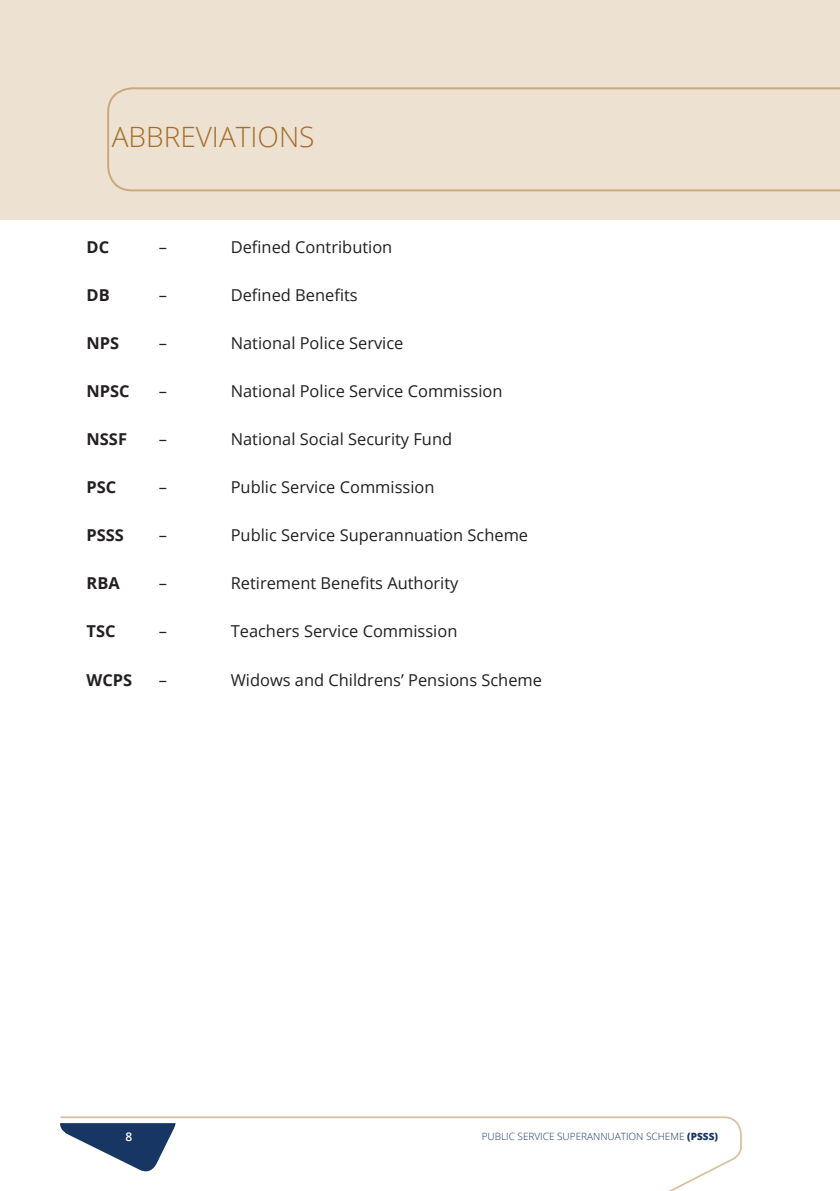
<style>
.page{position:relative;width:840px;height:1191px;background:#fff}
.page>*{position:absolute;margin:0;border:0;box-sizing:border-box;transform-origin:0 0}
.Heading{font:300 28px "Open Sans";color:#a26d28}
.t1{font:16.4px "Open Sans";color:#231f20}
.t2{font:700 16.4px "Open Sans";color:#231f20}
.t3{font:600 12px "Open Sans";color:#fff}
.t4{font:300 10px "Open Sans";color:#183664}
.s1{font-weight:800}
</style>
<div class="page">
<svg style="left:60px;top:1116px;width:682px;height:75px"></svg>
<div style="left:0;top:0;width:839px;height:219px;background:#ede1d1"></div>
<svg style="left:107px;top:87px;width:732px;height:105px"></svg>
<p class="Heading" style="left:112px;top:118px;width:204px">ABBREVIATIONS</p>
<p class="t2" style="left:86px;top:236px;width:24px">DC</p>
<p class="t1" style="left:158px;top:236px;width:10px">–</p>
<p class="t1" style="left:230px;top:236px;width:163px">Defined Contribution</p>
<p class="t2" style="left:86px;top:284px;width:25px">DB</p>
<p class="t1" style="left:158px;top:284px;width:10px">–</p>
<p class="t1" style="left:230px;top:284px;width:128px">Defined Benefits</p>
<p class="t2" style="left:86px;top:332px;width:34px">NPS</p>
<p class="t1" style="left:158px;top:332px;width:10px">–</p>
<p class="t1" style="left:230px;top:332px;width:174px">National Police Service</p>
<p class="t2" style="left:86px;top:380px;width:45px">NPSC</p>
<p class="t1" style="left:158px;top:380px;width:10px">–</p>
<p class="t1" style="left:230px;top:380px;width:273px">National Police Service Commission</p>
<p class="t2" style="left:86px;top:428px;width:42px">NSSF</p>
<p class="t1" style="left:158px;top:428px;width:10px">–</p>
<p class="t1" style="left:230px;top:428px;width:223px">National Social Security Fund</p>
<p class="t2" style="left:86px;top:476px;width:31px">PSC</p>
<p class="t1" style="left:158px;top:476px;width:10px">–</p>
<p class="t1" style="left:230px;top:476px;width:205px">Public Service Commission</p>
<p class="t2" style="left:86px;top:524px;width:39px">PSSS</p>
<p class="t1" style="left:158px;top:524px;width:10px">–</p>
<p class="t1" style="left:230px;top:524px;width:299px">Public Service Superannuation Scheme</p>
<p class="t2" style="left:86px;top:572px;width:35px">RBA</p>
<p class="t1" style="left:158px;top:572px;width:10px">–</p>
<p class="t1" style="left:230px;top:572px;width:229px">Retirement Benefits Authority</p>
<p class="t2" style="left:86px;top:620px;width:30px">TSC</p>
<p class="t1" style="left:158px;top:620px;width:10px">–</p>
<p class="t1" style="left:230px;top:620px;width:228px">Teachers Service Commission</p>
<p class="t2" style="left:86px;top:668px;width:47px">WCPS</p>
<p class="t1" style="left:158px;top:668px;width:10px">–</p>
<p class="t1" style="left:230px;top:668px;width:312px">Widows and Childrens’ Pensions Scheme</p>
<p class="t3" style="left:125px;top:1128px;width:8px">8</p>
<p class="t4" style="left:481px;top:1129px;width:238px">PUBLIC SERVICE SUPERANNUATION SCHEME <span class="s1">(PSSS)</span></p>
</div>
